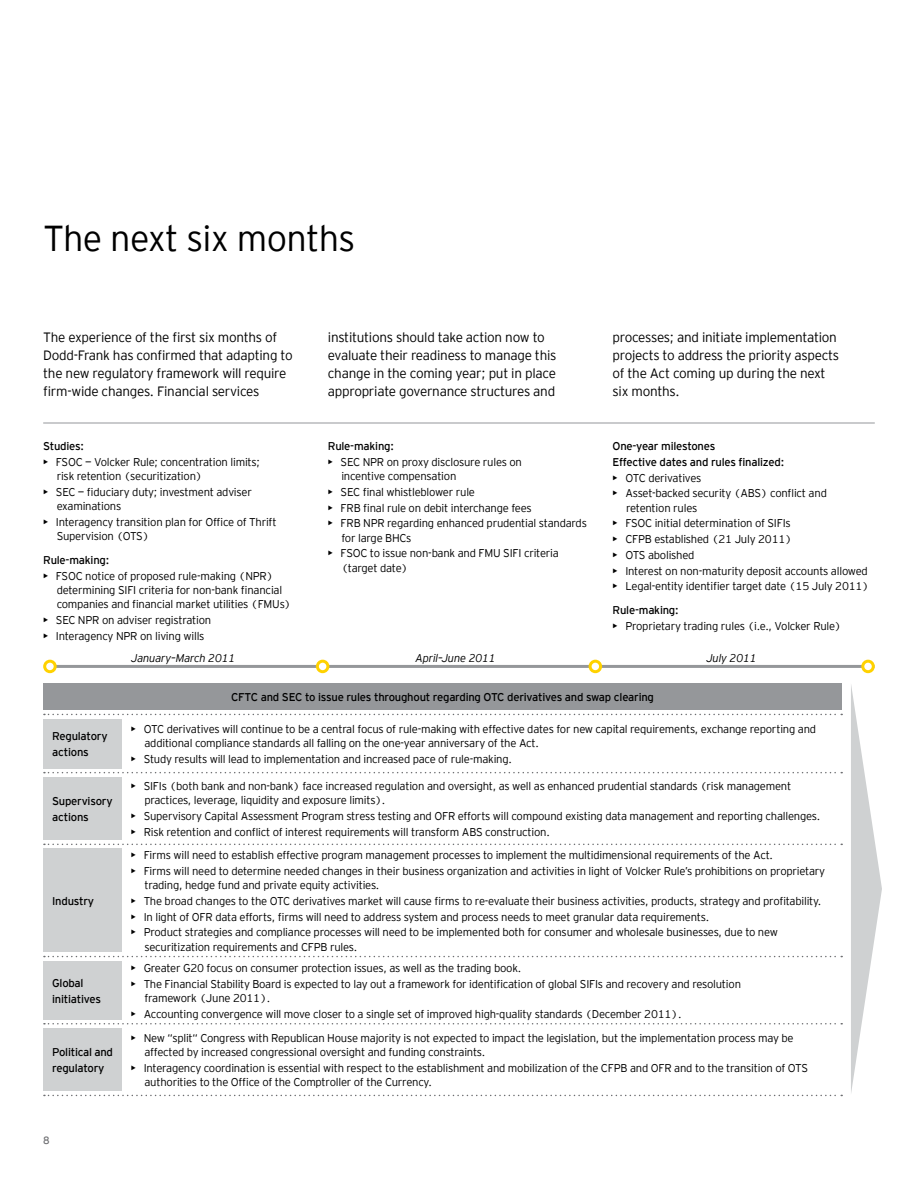
<style>
.page{position:relative;width:918px;height:1188px;background:#fff}
.page>*{position:absolute;margin:0;border:0;box-sizing:border-box;transform-origin:0 0}
.t1{font:300 36px "EY Interstate";letter-spacing:-.02em;color:#000}
.t2{font:300 13.5px/18px "EY Interstate";letter-spacing:-.02em;color:#000}
.t3{font:300 11.25px/14.2px "EY Interstate";letter-spacing:-.02em;color:#000}
.t4{font:300 11.25px/15.8px "EY Interstate";letter-spacing:-.02em;color:#000}
.t5{font:italic 300 11.25px "EY Interstate";letter-spacing:-.02em;color:#000}
.t6{font:10.5px "EY Interstate";color:#6d6e71}
.s1{font-weight:400}
.s2{font-style:italic}
.s3{font-style:inherit}
</style>
<div class="page">
<svg style="left:44px;top:772px;width:798px;height:1px"></svg>
<svg style="left:44px;top:714px;width:798px;height:1px"></svg>
<svg style="left:44px;top:844px;width:798px;height:1px"></svg>
<svg style="left:44px;top:956px;width:798px;height:1px"></svg>
<svg style="left:44px;top:1023px;width:798px;height:1px"></svg>
<svg style="left:44px;top:1095px;width:798px;height:1px"></svg>
<hr style="left:44px;top:665px;width:830px;height:3px;background:#95979a">
<div style="left:45px;top:661px;width:10px;height:11px;background:#fff;border-radius:50%"></div>
<div style="left:43px;top:660px;width:14px;height:13px;border:3px solid #ffd200;border-radius:50%"></div>
<div style="left:317px;top:661px;width:11px;height:11px;background:#fff;border-radius:50%"></div>
<div style="left:316px;top:660px;width:13px;height:13px;border:3px solid #ffd200;border-radius:50%"></div>
<div style="left:590px;top:661px;width:11px;height:11px;background:#fff;border-radius:50%"></div>
<div style="left:589px;top:660px;width:13px;height:13px;border:3px solid #ffd200;border-radius:50%"></div>
<div style="left:863px;top:661px;width:10px;height:11px;background:#fff;border-radius:50%"></div>
<div style="left:861px;top:660px;width:14px;height:13px;border:3px solid #ffd200;border-radius:50%"></div>
<div style="left:43px;top:719px;width:79px;height:49px;background:#cfd1d2"></div>
<svg style="left:851px;top:685px;width:31px;height:408px"></svg>
<div style="left:43px;top:777px;width:79px;height:63px;background:#cfd1d2"></div>
<div style="left:43px;top:849px;width:79px;height:103px;background:#cfd1d2"></div>
<div style="left:43px;top:961px;width:79px;height:58px;background:#cfd1d2"></div>
<div style="left:43px;top:1028px;width:79px;height:63px;background:#cfd1d2"></div>
<hr style="left:43px;top:423px;width:832px;height:1px;background:#95979a">
<div style="left:43px;top:683px;width:799px;height:27px;background:#95979a"></div>
<h1 class="t1" style="left:43px;top:219px;width:314px">The next six months</h1>
<p class="t2" style="left:43px;top:328px;width:251px">The experience of the first six months of Dodd‑Frank has confirmed that adapting to the new regulatory framework will require firm-wide changes. Financial services</p>
<p class="t2" style="left:328px;top:328px;width:230px">institutions should take action now to evaluate their readiness to manage this change in the coming year; put in place appropriate governance structures and</p>
<p class="t2" style="left:613px;top:328px;width:228px">processes; and initiate implementation projects to address the priority aspects of the Act coming up during the next six months.</p>
<p class="t4" style="left:43px;top:437px;width:42px">Studies:</p>
<p class="t3" style="left:57px;top:455px;width:205px;text-indent:-14px"><span class="s1">•</span> FSOC — Volcker Rule; concentration limits; risk retention (securitization)</p>
<p class="t3" style="left:57px;top:485px;width:197px;text-indent:-14px"><span class="s1">•</span> SEC — fiduciary duty; investment adviser examinations</p>
<p class="t3" style="left:57px;top:515px;width:221px;text-indent:-13px"><span class="s1">•</span> Interagency transition plan for Office of Thrift<br>Supervision (OTS)</p>
<p class="t4" style="left:43px;top:551px;width:68px">Rule-making:</p>
<p class="t3" style="left:57px;top:569px;width:236px;text-indent:-13px"><span class="s1">•</span> FSOC notice of proposed rule-making (NPR) determining SIFI criteria for non‑bank financial companies and financial market utilities (FMUs)</p>
<p class="t3" style="left:43px;top:613px;width:170px"><span class="s1">•</span> SEC NPR on adviser registration</p>
<p class="t3" style="left:131px;top:625px;width:106px;line-height:22px;text-indent:-88px"><span class="s1">•</span> Interagency NPR on living wills<br><span class="s2">January–March 2011</span></p>
<p class="t4" style="left:328px;top:437px;width:68px">Rule-making:</p>
<p class="t3" style="left:341px;top:455px;width:182px;text-indent:-14px"><span class="s1">•</span> SEC NPR on proxy disclosure rules on incentive compensation</p>
<p class="t3" style="left:328px;top:485px;width:149px"><span class="s1">•</span> SEC final whistleblower rule</p>
<p class="t3" style="left:328px;top:500px;width:205px"><span class="s1">•</span> FRB final rule on debit interchange fees</p>
<p class="t3" style="left:341px;top:516px;width:247px;text-indent:-14px"><span class="s1">•</span> FRB NPR regarding enhanced prudential standards for large BHCs</p>
<p class="t3" style="left:341px;top:546px;width:219px;text-indent:-13px"><span class="s1">•</span> FSOC to issue non-bank and FMU SIFI criteria (target date)</p>
<p class="t4" style="left:613px;top:437px;width:173px">One-year milestones<br>Effective dates and rules finalized:</p>
<p class="t3" style="left:613px;top:470px;width:90px"><span class="s1">•</span> OTC derivatives</p>
<p class="t3" style="left:626px;top:486px;width:202px;text-indent:-14px"><span class="s1">•</span> Asset-backed security (ABS) conflict and retention rules</p>
<p class="t3" style="left:613px;top:516px;width:180px"><span class="s1">•</span> FSOC initial determination of SIFIs</p>
<p class="t3" style="left:613px;top:532px;width:181px"><span class="s1">•</span> CFPB established (21 July 2011)</p>
<p class="t3" style="left:613px;top:548px;width:84px"><span class="s1">•</span> OTS abolished</p>
<p class="t3" style="left:613px;top:563px;width:257px"><span class="s1">•</span> Interest on non-maturity deposit accounts allowed</p>
<p class="t3" style="left:613px;top:574px;width:258px;line-height:24px"><span class="s1">•</span> Legal-entity identifier target date (15 July 2011)<br><span class="s3">Rule-making:</span></p>
<p class="t3" style="left:613px;top:619px;width:230px"><span class="s1">•</span> Proprietary trading rules (i.e., Volcker Rule)</p>
<p class="t5" style="left:415px;top:650px;width:82px">April–June 2011</p>
<p class="t5" style="left:706px;top:650px;width:52px">July 2011</p>
<p class="t4" style="left:231px;top:689px;width:424px">CFTC and SEC to issue rules throughout regarding OTC derivatives and swap clearing</p>
<p class="t4" style="left:52px;top:728px;width:57px">Regulatory actions</p>
<p class="t3" style="left:144px;top:722px;width:673px;text-indent:-13px"><span class="s1">•</span> OTC derivatives will continue to be a central focus of rule-making with effective dates for new capital requirements, exchange reporting and additional compliance standards all falling on the one-year anniversary of the Act.</p>
<p class="t3" style="left:131px;top:752px;width:383px"><span class="s1">•</span> Study results will lead to implementation and increased pace of rule-making.</p>
<p class="t3" style="left:144px;top:779px;width:648px;text-indent:-14px"><span class="s1">•</span> SIFIs (both bank and non-bank) face increased regulation and oversight, as well as enhanced prudential standards (risk management practices, leverage, liquidity and exposure limits).</p>
<p class="t3" style="left:131px;top:809px;width:691px"><span class="s1">•</span> Supervisory Capital Assessment Program stress testing and OFR efforts will compound existing data management and reporting challenges.</p>
<p class="t3" style="left:131px;top:825px;width:420px"><span class="s1">•</span> Risk retention and conflict of interest requirements will transform ABS construction.</p>
<p class="t4" style="left:52px;top:793px;width:62px">Supervisory actions</p>
<p class="t4" style="left:52px;top:892px;width:43px">Industry</p>
<p class="t4" style="left:52px;top:974px;width:50px">Global initiatives</p>
<p class="t4" style="left:52px;top:1044px;width:62px">Political and regulatory</p>
<p class="t6" style="left:43px;top:1133px;width:8px">8</p>
<p class="t3" style="left:131px;top:848px;width:644px"><span class="s1">•</span> Firms will need to establish effective program management processes to implement the multidimensional requirements of the Act.</p>
<p class="t3" style="left:144px;top:864px;width:682px;text-indent:-14px"><span class="s1">•</span> Firms will need to determine needed changes in their business organization and activities in light of Volcker Rule’s prohibitions on proprietary trading, hedge fund and private equity activities.</p>
<p class="t3" style="left:131px;top:894px;width:692px"><span class="s1">•</span> The broad changes to the OTC derivatives market will cause firms to re-evaluate their business activities, products, strategy and profitability.</p>
<p class="t3" style="left:131px;top:910px;width:580px"><span class="s1">•</span> In light of OFR data efforts, firms will need to address system and process needs to meet granular data requirements.</p>
<p class="t3" style="left:144px;top:925px;width:635px;text-indent:-14px"><span class="s1">•</span> Product strategies and compliance processes will need to be implemented both for consumer and wholesale businesses, due to new securitization requirements and CFPB rules.</p>
<p class="t3" style="left:131px;top:961px;width:392px"><span class="s1">•</span> Greater G20 focus on consumer protection issues, as well as the trading book.</p>
<p class="t3" style="left:144px;top:976px;width:598px;text-indent:-14px"><span class="s1">•</span> The Financial Stability Board is expected to lay out a framework for identification of global SIFIs and recovery and resolution framework (June 2011).</p>
<p class="t3" style="left:131px;top:1006px;width:552px"><span class="s1">•</span> Accounting convergence will move closer to a single set of improved high-quality standards (December 2011).</p>
<p class="t3" style="left:144px;top:1031px;width:651px;text-indent:-14px"><span class="s1">•</span> New “split“ Congress with Republican House majority is not expected to impact the legislation, but the implementation process may be affected by increased congressional oversight and funding constraints.</p>
<p class="t3" style="left:144px;top:1061px;width:665px;text-indent:-14px"><span class="s1">•</span> Interagency coordination is essential with respect to the establishment and mobilization of the CFPB and OFR and to the transition of OTS authorities to the Office of the Comptroller of the Currency.</p>
</div>
